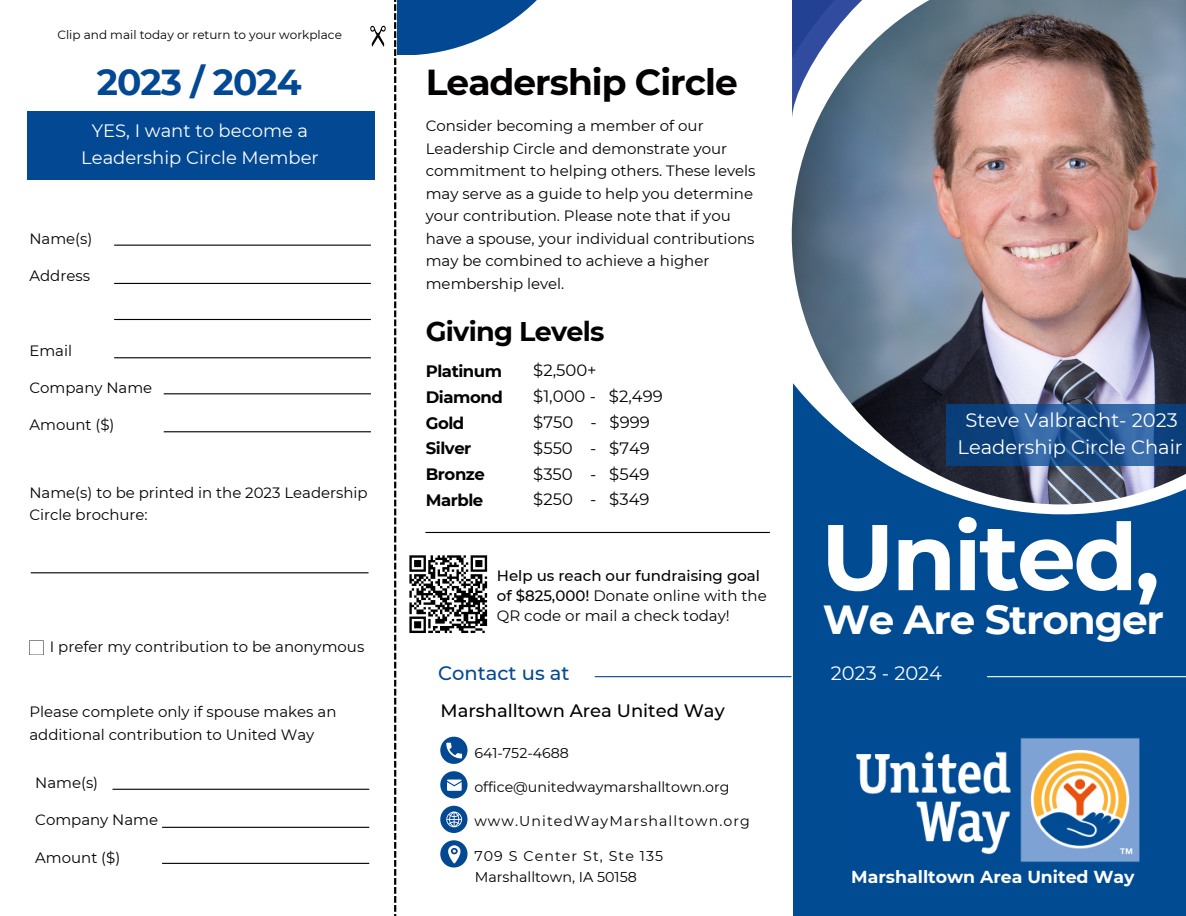
<style>
.page{position:relative;width:1186px;height:916px;background:#fff}
.page>*{position:absolute;margin:0;border:0;box-sizing:border-box;transform-origin:0 0}
.t1{font:700 93px "Montserrat";letter-spacing:-.025em;color:#fff}
.t2{font:700 40.5px "Montserrat";letter-spacing:-.025em;color:#fff}
.t3{font:700 36px "Montserrat";letter-spacing:-.025em;color:#030102}
.t4{font:700 36px "Montserrat";letter-spacing:-.025em;color:#034893}
.t5{font:700 27px "Montserrat";letter-spacing:-.025em;color:#030102}
.t6{font:19.5px "Montserrat";color:#fff}
.t7{font:500 19.5px "Montserrat";color:#034893}
.t8{font:18px/27px "Montserrat";color:#fff;text-align:center}
.t9{font:500 18px "Montserrat";color:#030102}
.t10{font:700 17.25px "Montserrat";color:#fff}
.t11{font:16.5px "Montserrat";color:#030102}
.t12{font:700 16.5px "Montserrat";letter-spacing:-.025em;color:#030102}
.t13{font:15px/22.5px "Montserrat";color:#030102}
.t14{font:14.25px "Montserrat";letter-spacing:.075em;color:#030102}
.t15{font:14.25px "Montserrat";color:#030102}
.t16{font:14.25px "Montserrat";color:#000}
.t17{font:12px "Montserrat";color:#030102}
.s1{font-weight:500}
</style>
<div class="page">
<div style="left:779px;top:146px;width:406px;height:769px;background:#014b93"></div>
<svg style="left:792px;top:504px;width:351px;height:50px"></svg>
<div style="left:397px;top:0;width:395px;height:915px;background:#fff"></div>
<svg style="left:397px;top:0;width:140px;height:55px;fill:#034893"></svg>
<hr style="left:987px;top:675px;width:198px;height:2px;background:#fff">
<hr style="left:595px;top:675px;width:195px;height:2px;background:#034893">
<img style="left:856px;top:738px;width:284px;height:124px">
<hr style="left:425px;top:531px;width:344px;height:1px;background:#030102">
<div style="left:440px;top:736px;width:27px;height:27px;background:#034893;border-radius:50%"></div>
<svg style="left:440px;top:770px;width:27px;height:28px"></svg>
<div style="left:440px;top:805px;width:27px;height:27px;background:#034893;border-radius:50%"></div>
<svg style="left:446px;top:742px;width:16px;height:16px"></svg>
<svg style="left:447px;top:779px;width:14px;height:11px"></svg>
<svg style="left:446px;top:811px;width:16px;height:15px"></svg>
<div style="left:440px;top:839px;width:27px;height:28px;background:#034893;border-radius:50%"></div>
<svg style="left:448px;top:845px;width:12px;height:17px"></svg>
<svg style="left:394px;top:0;width:2px;height:915px;background:#484647"></svg>
<svg style="left:370px;top:25px;width:15px;height:22px"></svg>
<svg style="left:29px;top:640px;width:15px;height:14px"></svg>
<div style="left:28px;top:112px;width:346px;height:68px;background:#034893"></div>
<hr style="left:114px;top:244px;width:257px;height:1px;background:#030102">
<hr style="left:114px;top:283px;width:257px;height:1px;background:#030102">
<hr style="left:114px;top:357px;width:257px;height:1px;background:#030102">
<hr style="left:164px;top:393px;width:207px;height:1px;background:#030102">
<hr style="left:164px;top:431px;width:207px;height:1px;background:#030102">
<hr style="left:114px;top:319px;width:257px;height:1px;background:#030102">
<hr style="left:31px;top:572px;width:337px;height:1px;background:#030102">
<hr style="left:112px;top:788px;width:257px;height:1px;background:#030102">
<hr style="left:162px;top:826px;width:207px;height:1px;background:#030102">
<hr style="left:162px;top:862px;width:207px;height:1px;background:#030102">
<svg style="left:409px;top:555px;width:78px;height:77px"></svg>
<img style="left:791px;top:0;width:394px;height:504px">
<svg style="left:945px;top:404px;width:240px;height:61px;background:#1c4f8b"></svg>
<p class="t17" style="left:57px;top:28px;width:286px">Clip and mail today or return to your workplace</p>
<p class="t4" style="left:97px;top:60px;width:206px">2023 / 2024</p>
<p class="t8" style="left:81px;top:117px;width:239px">YES, I want to become a<br>Leadership Circle Member</p>
<p class="t13" style="left:29px;top:227px;width:64px">Name(s)</p>
<p class="t13" style="left:29px;top:264px;width:62px">Address</p>
<p class="t13" style="left:29px;top:339px;width:44px">Email</p>
<p class="t13" style="left:29px;top:376px;width:124px">Company Name</p>
<p class="t13" style="left:29px;top:413px;width:87px">Amount ($)</p>
<p class="t13" style="left:29px;top:481px;width:340px">Name(s) to be printed in the 2023 Leadership<br>Circle brochure:</p>
<p class="t13" style="left:50px;top:635px;width:316px">I prefer my contribution to be anonymous</p>
<p class="t13" style="left:29px;top:700px;width:308px">Please complete only if spouse makes an additional contribution to United Way</p>
<p class="t13" style="left:35px;top:771px;width:64px">Name(s)</p>
<p class="t13" style="left:35px;top:808px;width:124px">Company Name</p>
<p class="t13" style="left:35px;top:845px;width:87px">Amount ($)</p>
<p class="t3" style="left:425px;top:60px;width:313px">Leadership Circle</p>
<p class="t13" style="left:425px;top:114px;width:331px">Consider becoming a member of our Leadership Circle and demonstrate your commitment to helping others. These levels may serve as a guide to help you determine your contribution. Please note that if you have a spouse, your individual contributions may be combined to achieve a higher membership level.</p>
<p class="t5" style="left:425px;top:315px;width:180px">Giving Levels</p>
<p class="t12" style="left:425px;top:361px;width:78px">Platinum</p>
<p class="t11" style="left:533px;top:360px;width:65px">$2,500+</p>
<p class="t12" style="left:425px;top:386px;width:78px">Diamond</p>
<p class="t11" style="left:533px;top:386px;width:131px">$1,000 - $2,499</p>
<p class="t12" style="left:425px;top:412px;width:40px">Gold</p>
<p class="t11" style="left:533px;top:412px;width:118px">$750 - $999</p>
<p class="t12" style="left:425px;top:438px;width:47px">Silver</p>
<p class="t11" style="left:533px;top:437px;width:118px">$550 - $749</p>
<p class="t12" style="left:425px;top:464px;width:61px">Bronze</p>
<p class="t11" style="left:533px;top:463px;width:118px">$350 - $549</p>
<p class="t12" style="left:425px;top:489px;width:59px">Marble</p>
<p class="t11" style="left:533px;top:489px;width:118px">$250 - $349</p>
<p class="t13" style="left:497px;top:565px;width:271px;line-height:20.2px"><span class="s1">Help us reach our fundraising goal of $825,000!</span> Donate online with the<br>QR code or mail a check today!</p>
<p class="t6" style="left:965px;top:408px;width:213px">Steve Valbracht- 2023</p>
<p class="t6" style="left:957px;top:435px;width:227px">Leadership Circle Chair</p>
<p class="t1" style="left:820px;top:500px;width:340px">United,</p>
<p class="t2" style="left:822px;top:594px;width:343px">We Are Stronger</p>
<p class="t7" style="left:438px;top:661px;width:133px">Contact us at</p>
<p class="t6" style="left:830px;top:661px;width:113px">2023 - 2024</p>
<p class="t9" style="left:440px;top:699px;width:285px">Marshalltown Area United Way</p>
<p class="t15" style="left:474px;top:743px;width:96px">641-752-4688</p>
<p class="t15" style="left:474px;top:777px;width:256px">office@unitedwaymarshalltown.org</p>
<p class="t14" style="left:474px;top:812px;width:277px">www.UnitedWayMarshalltown.org</p>
<p class="t14" style="left:474px;top:846px;width:190px">709 S Center St, Ste 135</p>
<p class="t16" style="left:474px;top:867px;width:163px">Marshalltown, IA 50158</p>
<p class="t10" style="left:851px;top:866px;width:285px">Marshalltown Area United Way</p>
</div>
